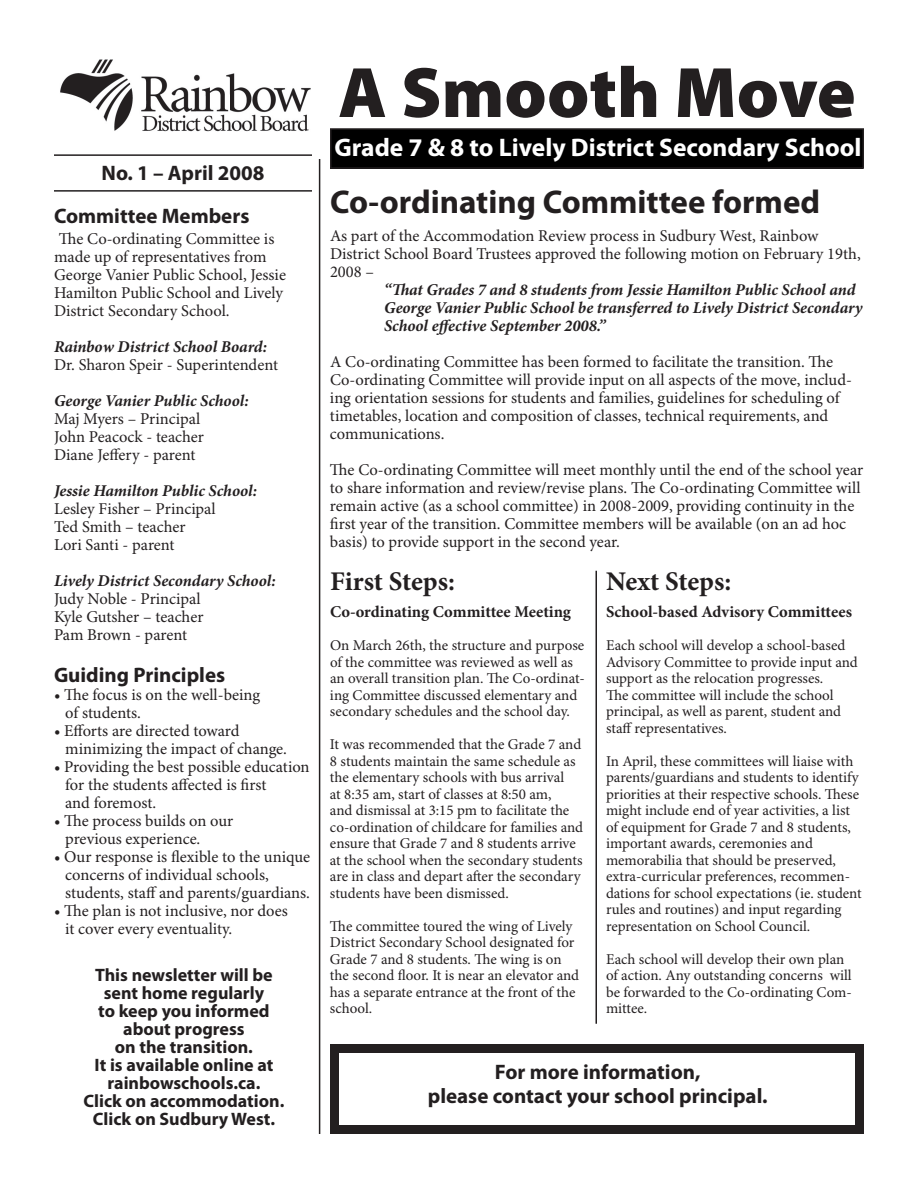
<style>
.page{position:relative;width:918px;height:1188px;background:#fff}
.page>*{position:absolute;margin:0;border:0;box-sizing:border-box;transform-origin:0 0}
.t1{font:900 72px "Myriad Pro";color:#231f20}
.t2{font:700 33px "Myriad Pro";color:#231f20}
.t3{font:700 27px "Minion Pro";letter-spacing:-.005em;color:#231f20}
.t4{font:700 25.5px "Myriad Pro";color:#fff}
.t5{font:700 21px/24px "Myriad Pro";color:#231f20;text-align:center}
.t6{font:700 18px/18px "Myriad Pro";color:#231f20;text-align:center}
.t7{font:16.5px/18px "Minion Pro";color:#231f20}
.t8{font:italic 700 16.5px/18px "Minion Pro";letter-spacing:-.005em;color:#231f20}
.t9{font:700 16.5px "Minion Pro";color:#231f20}
.t10{font:15px/16.5px "Minion Pro";color:#231f20}
</style>
<div class="page">
<img style="left:60px;top:59px;width:251px;height:73px">
<div style="left:331px;top:129px;width:532px;height:39px;background:#000"></div>
<div style="left:330px;top:128px;width:534px;height:41px;border:2px solid #231f20"></div>
<hr style="left:319px;top:159px;width:1px;height:975px;background:#231f20">
<div style="left:330px;top:1044px;width:534px;height:90px;border:9px solid #231f20"></div>
<hr style="left:595px;top:571px;width:2px;height:453px;background:#231f20">
<hr style="left:54px;top:154px;width:258px;height:2px;background:#231f20">
<hr style="left:54px;top:190px;width:258px;height:2px;background:#231f20">
<p class="t5" style="left:102px;top:161px;width:164px">No. 1 – April 2008</p>
<p class="t5" style="left:54px;top:204px;width:197px">Committee Members</p>
<p class="t7" style="left:54px;top:230px;width:234px">The Co-ordinating Committee is made up of representatives from<br>George Vanier Public School, Jessie<br>Hamilton Public School and Lively<br>District Secondary School.</p>
<p class="t8" style="left:54px;top:338px;width:215px">Rainbow District School Board:</p>
<p class="t7" style="left:54px;top:356px;width:226px">Dr. Sharon Speir - Superintendent</p>
<p class="t8" style="left:54px;top:392px;width:196px">George Vanier Public School:</p>
<p class="t7" style="left:54px;top:410px;width:152px">Maj Myers – Principal<br>John Peacock - teacher<br>Diane Jeffery - parent</p>
<p class="t8" style="left:54px;top:482px;width:205px">Jessie Hamilton Public School:</p>
<p class="t7" style="left:54px;top:500px;width:163px">Lesley Fisher – Principal<br>Ted Smith – teacher<br>Lori Santi - parent</p>
<p class="t8" style="left:54px;top:572px;width:223px">Lively District Secondary School:</p>
<p class="t7" style="left:54px;top:590px;width:151px">Judy Noble - Principal<br>Kyle Gutsher – teacher<br>Pam Brown - parent</p>
<p class="t5" style="left:54px;top:663px;width:173px">Guiding Principles</p>
<p class="t7" style="left:65px;top:686px;width:196px;text-indent:-11px">• The focus is on the well-being of students.</p>
<p class="t7" style="left:65px;top:722px;width:223px;text-indent:-11px">• Efforts are directed toward minimizing the impact of change.</p>
<p class="t7" style="left:65px;top:758px;width:246px;text-indent:-11px">• Providing the best possible education for the students affected is first<br>and foremost.</p>
<p class="t7" style="left:65px;top:812px;width:170px;text-indent:-11px">• The process builds on our previous experience.</p>
<p class="t7" style="left:65px;top:848px;width:246px;text-indent:-11px">• Our response is flexible to the unique concerns of individual schools, students, staff and parents/guardians.</p>
<p class="t7" style="left:65px;top:902px;width:224px;text-indent:-11px">• The plan is not inclusive, nor does it cover every eventuality.</p>
<p class="t6" style="left:83px;top:966px;width:202px">This newsletter will be sent home regularly<br>to keep you informed about progress<br>on the transition.<br>It is available online at rainbowschools.ca.<br>Click on accommodation.<br>Click on Sudbury West.</p>
<h1 class="t1" style="left:338px;top:52px;width:519px">A Smooth Move</h1>
<h3 class="t4" style="left:334px;top:134px;width:529px">Grade 7 &amp; 8 to Lively District Secondary School</h3>
<h2 class="t2" style="left:330px;top:183px;width:492px">Co-ordinating Committee formed</h2>
<p class="t7" style="left:330px;top:228px;width:532px">As part of the Accommodation Review process in Sudbury West, Rainbow<br>District School Board Trustees approved the following motion on February 19th,<br>2008 –</p>
<p class="t8" style="left:384px;top:282px;width:480px">“That Grades 7 and 8 students from Jessie Hamilton Public School and<br>George Vanier Public School be transferred to Lively District Secondary<br>School effective September 2008.”</p>
<p class="t7" style="left:330px;top:354px;width:523px">A Co-ordinating Committee has been formed to facilitate the transition. The Co-ordinating Committee will provide input on all aspects of the move, includ&shy;ing orientation sessions for students and families, guidelines for scheduling of timetables, location and composition of classes, technical requirements, and communications.</p>
<p class="t7" style="left:330px;top:462px;width:535px">The Co-ordinating Committee will meet monthly until the end of the school year to share information and review/revise plans. The Co-ordinating Committee will remain active (as a school committee) in 2008-2009, providing continuity in the first year of the transition. Committee members will be available (on an ad hoc basis) to provide support in the second year.</p>
<h3 class="t3" style="left:330px;top:566px;width:127px">First Steps:</h3>
<p class="t9" style="left:330px;top:602px;width:243px">Co-ordinating Committee Meeting</p>
<p class="t10" style="left:330px;top:638px;width:256px">On March 26th, the structure and purpose of the committee was reviewed as well as an overall transition plan. The Co-ordinat&shy;ing Committee discussed elementary and secondary schedules and the school day.</p>
<p class="t10" style="left:330px;top:737px;width:255px">It was recommended that the Grade 7 and 8 students maintain the same schedule as the elementary schools with bus arrival<br>at 8:35 am, start of classes at 8:50 am,<br>and dismissal at 3:15 pm to facilitate the co-ordination of childcare for families and ensure that Grade 7 and 8 students arrive at the school when the secondary students are in class and depart after the secondary students have been dismissed.</p>
<p class="t10" style="left:330px;top:918px;width:251px">The committee toured the wing of Lively District Secondary School designated for Grade 7 and 8 students. The wing is on the second floor. It is near an elevator and has a separate entrance at the front of the school.</p>
<h3 class="t3" style="left:606px;top:566px;width:127px">Next Steps:</h3>
<p class="t9" style="left:606px;top:602px;width:247px">School-based Advisory Committees</p>
<p class="t10" style="left:606px;top:638px;width:253px">Each school will develop a school-based Advisory Committee to provide input and support as the relocation progresses.<br>The committee will include the school principal, as well as parent, student and staff representatives.</p>
<p class="t10" style="left:606px;top:753px;width:257px">In April, these committees will liaise with parents/guardians and students to identify priorities at their respective schools. These might include end of year activities, a list of equipment for Grade 7 and 8 students, important awards, ceremonies and memorabilia that should be preserved, extra-curricular preferences, recommen&shy;dations for school expectations (ie. student rules and routines) and input regarding representation on School Council.</p>
<p class="t10" style="left:606px;top:951px;width:247px">Each school will develop their own plan of action. Any outstanding concerns will be forwarded to the Co-ordinating Com&shy;mittee.</p>
<p class="t5" style="left:428px;top:1060px;width:341px">For more information,<br>please contact your school principal.</p>
</div>
